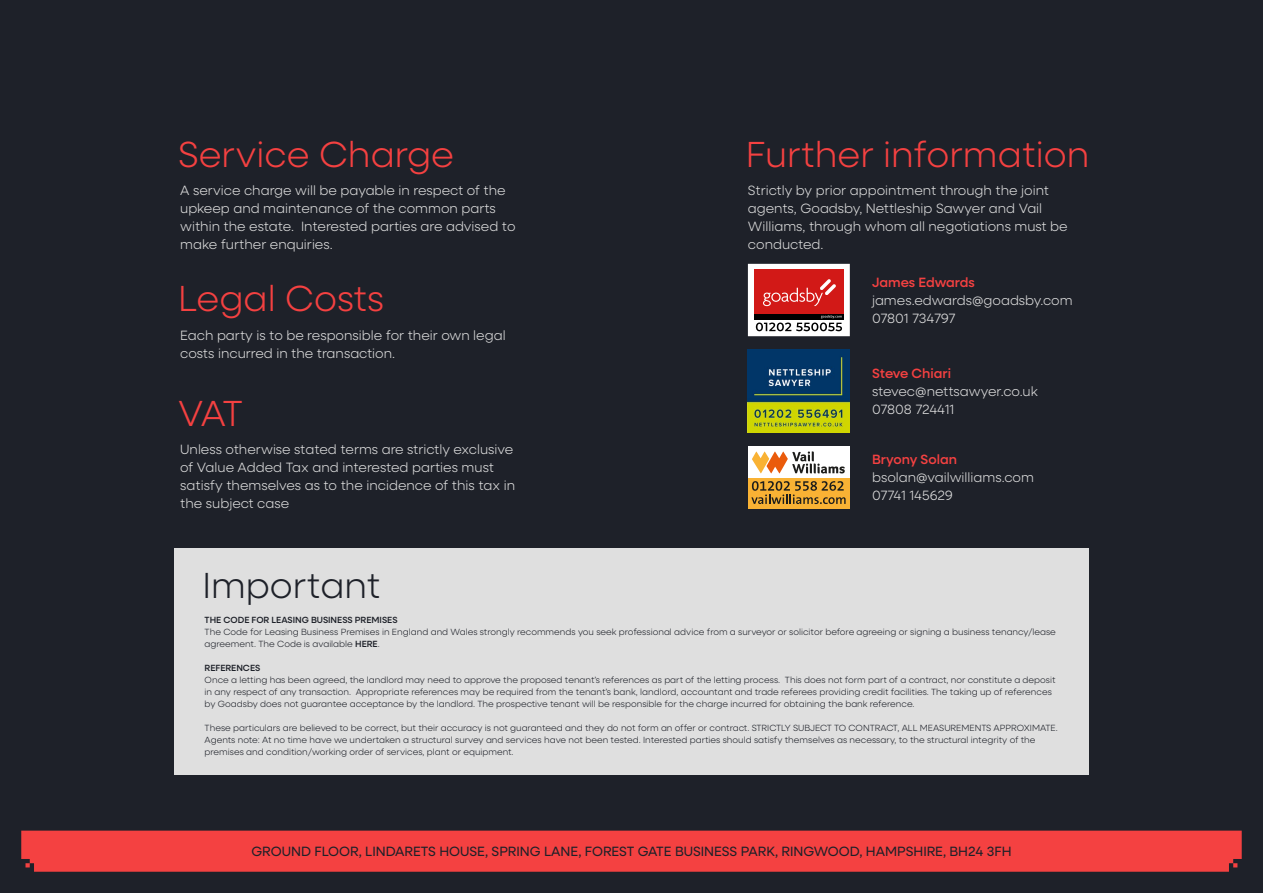
<style>
.page{position:relative;width:1263px;height:893px;background:#1e2129}
.page>*{position:absolute;margin:0;border:0;box-sizing:border-box;transform-origin:0 0}
.t1{font:300 36.3px "Neulis Sans";color:#f44141}
.t2{font:300 36.3px "Neulis Sans";color:#1e2129}
.t3{font:300 13.5px/18px "Neulis Sans";color:#dfdfdf}
.t4{font:13.5px "Neulis Sans";color:#1e2129}
.t5{font:500 13.5px "Neulis Sans";color:#f44141}
.t6{font:300 9px/12px "Neulis Sans";color:#1e2129}
.t7{font:500 9px "Neulis Sans";color:#1e2129}
.s1{font-weight:500}
</style>
<div class="page">
<div style="left:21px;top:831px;width:1221px;height:41px;background:#f44141"></div>
<div style="left:750px;top:266px;width:98px;height:68px;background:linear-gradient(to bottom,#fff,#fff)"></div>
<div style="left:754px;top:270px;width:90px;height:45px;background:#d21917"></div>
<svg style="left:763px;top:279px;width:73px;height:27px"></svg>
<div style="left:754px;top:314px;width:90px;height:5px;background:#000"></div>
<svg style="left:756px;top:315px;width:86px;height:16px"></svg>
<div style="left:748px;top:264px;width:102px;height:72px;border:4px solid #fff"></div>
<img style="left:748px;top:350px;width:102px;height:82px">
<div style="left:748px;top:446px;width:102px;height:62px;background:#fff"></div>
<div style="left:748px;top:478px;width:102px;height:30px;background:#f9b234"></div>
<svg style="left:752px;top:451px;width:93px;height:22px"></svg>
<svg style="left:751px;top:481px;width:95px;height:23px"></svg>
<div style="left:174px;top:549px;width:914px;height:226px;background:#dfdfdf"></div>
<h1 class="t1" style="left:178px;top:129px;width:277px">Service Charge</h1>
<h1 class="t1" style="left:746px;top:129px;width:345px">Further information</h1>
<h2 class="t3" style="left:180px;top:181px;width:337px">A service charge will be payable in respect of the upkeep and maintenance of the common parts within the estate. Interested parties are advised to make further enquiries.</h2>
<h2 class="t3" style="left:748px;top:181px;width:321px">Strictly by prior appointment through the joint agents, Goadsby, Nettleship Sawyer and Vail Williams, through whom all negotiations must be conducted.</h2>
<h1 class="t1" style="left:178px;top:273px;width:208px">Legal Costs</h1>
<h2 class="t3" style="left:180px;top:326px;width:327px">Each party is to be responsible for their own legal costs incurred in the transaction.</h2>
<h1 class="t1" style="left:178px;top:388px;width:67px">VAT</h1>
<h2 class="t3" style="left:180px;top:440px;width:336px">Unless otherwise stated terms are strictly exclusive of Value Added Tax and interested parties must satisfy themselves as to the incidence of this tax in the subject case</h2>
<h2 class="t5" style="left:872px;top:273px;width:104px">James Edwards</h2>
<h2 class="t3" style="left:872px;top:291px;width:202px">james.edwards@goadsby.com<br>07801 734797</h2>
<h2 class="t5" style="left:872px;top:364px;width:81px">Steve Chiari</h2>
<h2 class="t3" style="left:872px;top:381px;width:167px">stevec@nettsawyer.co.uk<br>07808 724411</h2>
<h2 class="t5" style="left:872px;top:450px;width:87px">Bryony Solan</h2>
<h2 class="t3" style="left:872px;top:468px;width:163px">bsolan@vailwilliams.com<br>07741 145629</h2>
<h1 class="t2" style="left:202px;top:560px;width:179px">Important</h1>
<p class="t7" style="left:205px;top:613px;width:194px">THE CODE FOR LEASING BUSINESS PREMISES</p>
<p class="t6" style="left:205px;top:625px;width:853px">The Code for Leasing Business Premises in England and Wales strongly recommends you seek professional advice from a surveyor or solicitor before agreeing or signing a business tenancy/lease agreement. The Code is available <span class="s1">HERE</span>.</p>
<p class="t7" style="left:205px;top:661px;width:57px">REFERENCES</p>
<p class="t6" style="left:205px;top:673px;width:852px">Once a letting has been agreed, the landlord may need to approve the proposed tenant’s references as part of the letting process. This does not form part of a contract, nor constitute a deposit in any respect of any transaction. Appropriate references may be required from the tenant’s bank, landlord, accountant and trade referees providing credit facilities. The taking up of references by Goadsby does not guarantee acceptance by the landlord. The prospective tenant will be responsible for the charge incurred for obtaining the bank reference.</p>
<p class="t6" style="left:205px;top:721px;width:855px">These particulars are believed to be correct, but their accuracy is not guaranteed and they do not form an offer or contract. STRICTLY SUBJECT TO CONTRACT, ALL MEASUREMENTS APPROXIMATE.<br>Agents note: At no time have we undertaken a structural survey and services have not been tested. Interested parties should satisfy themselves as necessary, to the structural integrity of the premises and condition/working order of services, plant or equipment.</p>
<h2 class="t4" style="left:251px;top:842px;width:762px">GROUND FLOOR, LINDARETS HOUSE, SPRING LANE, FOREST GATE BUSINESS PARK, RINGWOOD, HAMPSHIRE, BH24 3FH</h2>
</div>
